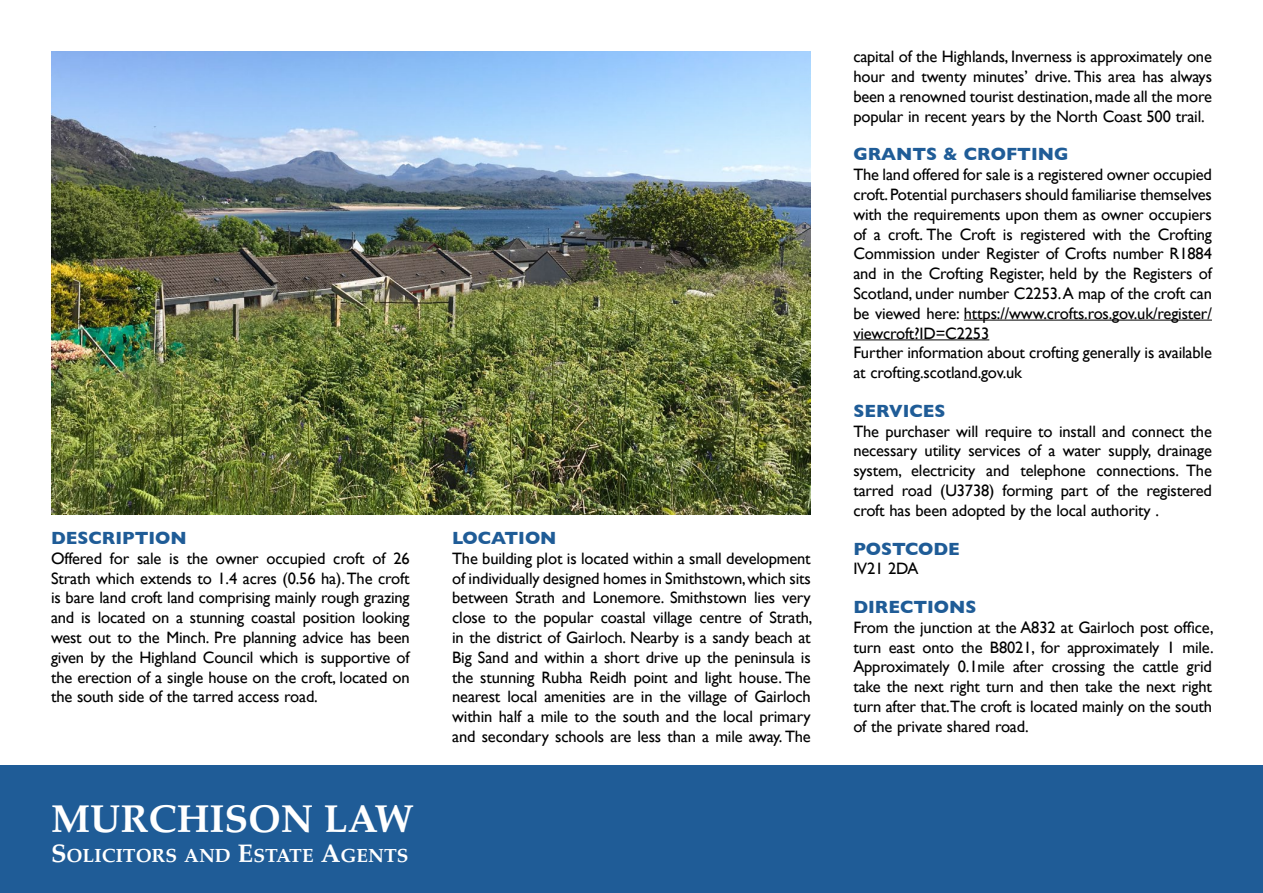
<style>
.page{position:relative;width:1263px;height:893px;background:#fff}
.page>*{position:absolute;margin:0;border:0;box-sizing:border-box;transform-origin:0 0}
.t1{font:700 39px "Palatino";color:#fff}
.t2{font:700 19.2px "Palatino";color:#fff}
.t3{font:700 18px "Gill Sans";color:#1f5c97}
.t4{font:16.5px/19.8px "Gill Sans";letter-spacing:-.01em;color:#000;text-align:justify}
.s1{font-size:25.5px}
</style>
<div class="page">
<div style="left:0;top:765px;width:1263px;height:128px;background:#1f5c97"></div>
<hr style="left:964px;top:320px;width:248px;height:1px;background:#000">
<hr style="left:853px;top:339px;width:136px;height:1px;background:#000">
<img style="left:51px;top:51px;width:760px;height:463px">
<p class="t3" style="left:51px;top:523px;width:137px">DESCRIPTION</p>
<p class="t4" style="left:51px;top:548px;width:360px">Offered for sale is the owner occupied croft of 26<br>Strath which extends to 1.4 acres (0.56 ha). The croft is bare land croft land comprising mainly rough grazing and is located on a stunning coastal position looking west out to the Minch. Pre planning advice has been given by the Highland Council which is supportive of the erection of a single house on the croft, located on the south side of the tarred access road.</p>
<h1 class="t1" style="left:51px;top:785px;width:364px">MURCHISON LAW</h1>
<p class="t2" style="left:51px;top:839px;width:357px"><span class="s1">S</span>OLICITORS AND <span class="s1">E</span>STATE <span class="s1">A</span>GENTS</p>
<p class="t3" style="left:452px;top:523px;width:106px">LOCATION</p>
<p class="t4" style="left:452px;top:548px;width:362px">The building plot is located within a small development of individually designed homes in Smithstown, which sits between Strath and Lonemore. Smithstown lies very close to the popular coastal village centre of Strath, in the district of Gairloch. Nearby is a sandy beach at Big Sand and within a short drive up the peninsula is the stunning Rubha Reidh point and light house. The nearest local amenities are in the village of Gairloch within half a mile to the south and the local primary and secondary schools are less than a mile away. The</p>
<p class="t4" style="left:853px;top:47px;width:360px">capital of the Highlands, Inverness is approximately one hour and twenty minutes’ drive. This area has always been a renowned tourist destination, made all the more popular in recent years by the North Coast 500 trail.</p>
<p class="t3" style="left:853px;top:140px;width:217px">GRANTS &amp; CROFTING</p>
<p class="t4" style="left:853px;top:165px;width:360px;text-align:left">The land offered for sale is a registered owner occupied croft. Potential purchasers should familiarise themselves with the requirements upon them as owner occupiers of a croft. The Croft is registered with the Crofting Commission under Register of Crofts number R1884 and in the Crofting Register, held by the Registers of Scotland, under number C2253. A map of the croft can be viewed here: https://www.crofts.ros.gov.uk/register/ viewcroft?ID=C2253<br>Further information about crofting generally is available at crofting.scotland.gov.uk</p>
<p class="t3" style="left:853px;top:396px;width:94px">SERVICES</p>
<p class="t4" style="left:853px;top:421px;width:360px">The purchaser will require to install and connect the necessary utility services of a water supply, drainage system, electricity and telephone connections. The tarred road (U3738) forming part of the registered croft has been adopted by the local authority .</p>
<p class="t3" style="left:853px;top:534px;width:108px">POSTCODE</p>
<p class="t4" style="left:853px;top:559px;width:67px">IV21 2DA</p>
<p class="t3" style="left:853px;top:592px;width:125px">DIRECTIONS</p>
<p class="t4" style="left:853px;top:617px;width:362px">From the junction at the A832 at Gairloch post office, turn east onto the B8021, for approximately 1 mile.<br>Approximately 0.1mile after crossing the cattle grid take the next right turn and then take the next right turn after that.The croft is located mainly on the south of the private shared road.</p>
</div>
